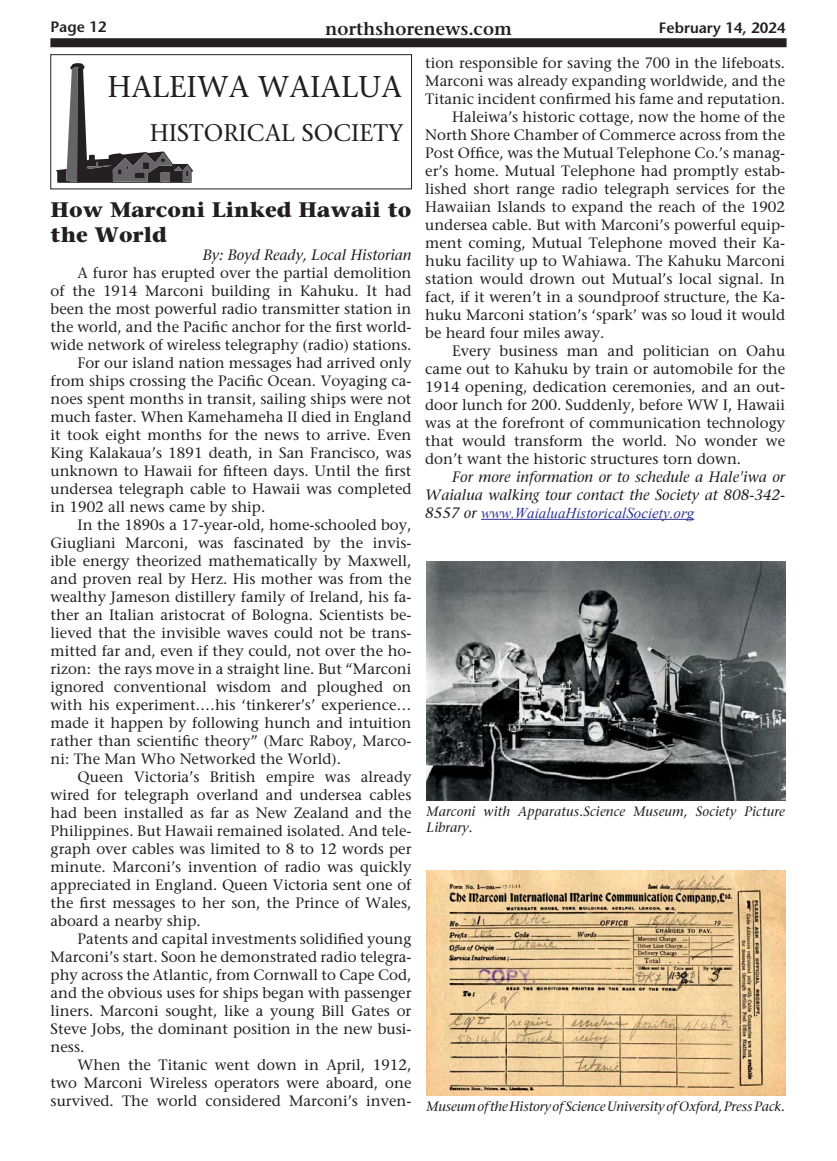
<style>
.page{position:relative;width:837px;height:1161px;background:#fff}
.page>*{position:absolute;margin:0;border:0;box-sizing:border-box;transform-origin:0 0}
.Body_text{font:30px "Stone Serif";color:#231f20}
.Body_text-2{font:24px "Stone Serif";color:#231f20}
.t1{font:700 21px/25.2px "Stone Serif";color:#231f20}
.t2{font:600 18px "Stone Serif";color:#231f20}
.t3{font:15px/18px "Stone Serif";color:#231f20;text-align:justify}
.t4{font:italic 15px/18px "Stone Serif";color:#231f20;text-align:justify}
.t5{font:600 15px "Stone Sans";color:#231f20}
.Body_text-3{font:italic 13.5px/16.2px "Stone Serif";color:#231f20}
.s1{font-family:"Times New Roman";color:#2e3092}
</style>
<div class="page">
<div style="left:50px;top:38px;width:737px;height:9px;background:#231f20"></div>
<hr style="left:481px;top:519px;width:213px;height:1px;background:#2e3092">
<div style="left:50px;top:54px;width:362px;height:135px;border:1px solid #231f20"></div>
<svg style="left:56px;top:63px;width:137px;height:120px"></svg>
<div style="left:90px;top:60px;width:104px;height:80px;background:#fff"></div>
<img style="left:427px;top:561px;width:359px;height:240px">
<img style="left:427px;top:871px;width:358px;height:224px">
<p class="t5" style="left:50px;top:18px;width:58px">Page 12</p>
<p class="t2" style="left:325px;top:17px;width:188px">northshorenews.com</p>
<p class="t5" style="left:659px;top:18px;width:128px">February 14, 2024</p>
<p class="Body_text" style="left:108px;top:68px;width:296px">HALEIWA WAIALUA</p>
<p class="Body_text-2" style="left:150px;top:118px;width:255px">HISTORICAL SOCIETY</p>
<p class="t1" style="left:51px;top:197px;width:362px">How Marconi Linked Hawaii to the World</p>
<p class="t4" style="left:203px;top:246px;width:210px">By: Boyd Ready, Local Historian</p>
<p class="t3" style="left:51px;top:264px;width:362px;text-indent:27px">A furor has erupted over the partial demolition of the 1914 Marconi building in Kahuku. It had been the most powerful radio transmitter station in the world, and the Pacific anchor for the first world&shy;wide network of wireless telegraphy (radio) stations.</p>
<p class="t3" style="left:51px;top:354px;width:362px;text-indent:27px">For our island nation messages had arrived only from ships crossing the Pacific Ocean. Voyaging ca&shy;noes spent months in transit, sailing ships were not much faster. When Kamehameha II died in England it took eight months for the news to arrive. Even King Kalakaua’s 1891 death, in San Francisco, was unknown to Hawaii for fifteen days. Until the first undersea telegraph cable to Hawaii was completed in 1902 all news came by ship.</p>
<p class="t3" style="left:51px;top:516px;width:362px;text-indent:27px">In the 1890s a 17-year-old, home-schooled boy, Giugliani Marconi, was fascinated by the invis&shy;ible energy theorized mathematically by Maxwell, and proven real by Herz. His mother was from the wealthy Jameson distillery family of Ireland, his fa&shy;ther an Italian aristocrat of Bologna. Scientists be&shy;lieved that the invisible waves could not be trans&shy;mitted far and, even if they could, not over the ho&shy;rizon: the rays move in a straight line. But “Marconi ignored conventional wisdom and ploughed on with his experiment.…his ‘tinkerer’s’ experience… made it happen by following hunch and intuition rather than scientific theory” (Marc Raboy, Marco&shy;ni: The Man Who Networked the World).</p>
<p class="t3" style="left:51px;top:768px;width:362px;text-indent:27px">Queen Victoria’s British empire was already wired for telegraph overland and undersea cables had been installed as far as New Zealand and the Philippines. But Hawaii remained isolated. And tele&shy;graph over cables was limited to 8 to 12 words per minute. Marconi’s invention of radio was quickly appreciated in England. Queen Victoria sent one of the first messages to her son, the Prince of Wales, aboard a nearby ship.</p>
<p class="t3" style="left:51px;top:930px;width:362px;text-indent:27px">Patents and capital investments solidified young Marconi’s start. Soon he demonstrated radio telegra&shy;phy across the Atlantic, from Cornwall to Cape Cod, and the obvious uses for ships began with passenger liners. Marconi sought, like a young Bill Gates or Steve Jobs, the dominant position in the new busi&shy;ness.</p>
<p class="t3" style="left:51px;top:1056px;width:362px;text-indent:27px">When the Titanic went down in April, 1912, two Marconi Wireless operators were aboard, one survived. The world considered Marconi’s inven-</p>
<p class="t3" style="left:425px;top:53px;width:361px">tion responsible for saving the 700 in the lifeboats.<br>Marconi was already expanding worldwide, and the Titanic incident confirmed his fame and reputation.</p>
<p class="t3" style="left:425px;top:107px;width:361px;text-indent:27px">Haleiwa’s historic cottage, now the home of the North Shore Chamber of Commerce across from the Post Office, was the Mutual Telephone Co.’s manag&shy;er’s home. Mutual Telephone had promptly estab&shy;lished short range radio telegraph services for the Hawaiian Islands to expand the reach of the 1902 undersea cable. But with Marconi’s powerful equip&shy;ment coming, Mutual Telephone moved their Ka&shy;huku facility up to Wahiawa. The Kahuku Marconi station would drown out Mutual’s local signal. In fact, if it weren’t in a soundproof structure, the Ka&shy;huku Marconi station’s ‘spark’ was so loud it would be heard four miles away.</p>
<p class="t3" style="left:425px;top:341px;width:361px;text-indent:27px">Every business man and politician on Oahu came out to Kahuku by train or automobile for the 1914 opening, dedication ceremonies, and an out&shy;door lunch for 200. Suddenly, before WW I, Hawaii was at the forefront of communication technology that would transform the world. No wonder we don’t want the historic structures torn down.</p>
<p class="t4" style="left:425px;top:468px;width:361px;text-indent:27px">For more information or to schedule a Hale'iwa or Waialua walking tour contact the Society at 808-342- 8557 or <span class="s1">www.WaialuaHistoricalSociety.org</span></p>
<p class="Body_text-3" style="left:427px;top:803px;width:360px">Marconi with Apparatus.Science Museum, Society Picture<br>Library.</p>
<p class="Body_text-3" style="left:427px;top:1099px;width:360px">Museum of the History of Science University of Oxford, Press Pack.</p>
</div>
